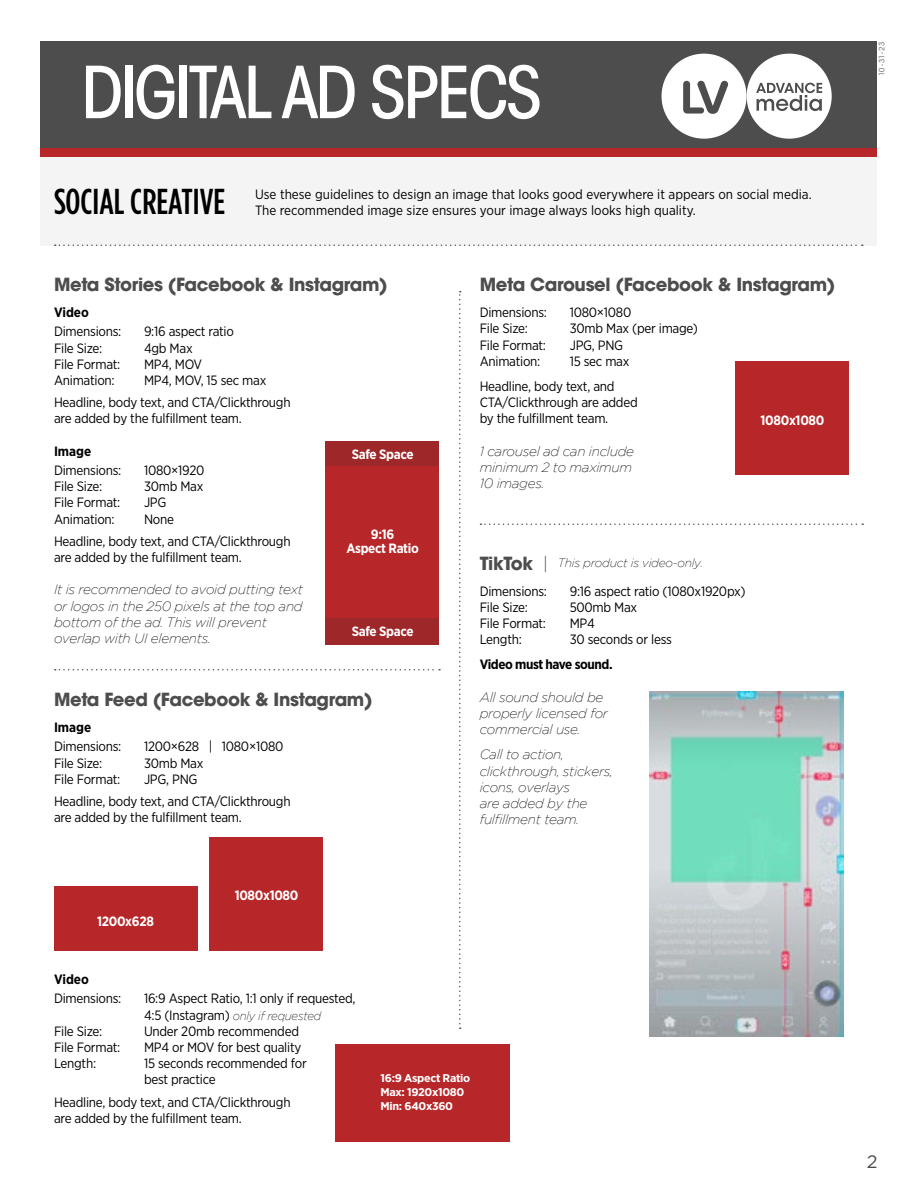
<style>
.page{position:relative;width:918px;height:1188px;background:#fff}
.page>*{position:absolute;margin:0;border:0;box-sizing:border-box;transform-origin:0 0}
.t1{font:500 condensed 70.95px "ITC Avant Garde Std";letter-spacing:-.04em;color:#fff}
.t2{font:500 36px "Gotham Condensed";color:#000}
.t3{font:700 18px "ITC Avant Garde Std";letter-spacing:-.02em;color:#4e4d4d}
.t4{font:18px "Gotham";color:#4e4d4d}
.t5{font:13.5px/22.2px "Gotham Narrow";letter-spacing:-.02em;color:#000}
.t6{font:italic 200 13.5px/16.2px "Gotham";letter-spacing:-.02em;color:#000}
.t7{font:13.5px "Gotham Narrow";color:#000}
.t8{font:700 13.5px/14.1px "Gotham Narrow";letter-spacing:-.025em;color:#fff;text-align:center}
.t9{font:700 13.5px "Gotham Narrow";letter-spacing:-.015em;color:#000}
.t10{font:italic 200 12px "Gotham";letter-spacing:-.02em;color:#000}
.t11{font:italic 200 12px "Gotham";letter-spacing:-.02em;color:#000;scale:.95 1}
.t12{font:700 11.25px/14.2px "Gotham Narrow";letter-spacing:-.025em;color:#fff;scale:1.1 1}
.t13{font:7.5px "ITC Avant Garde Std";color:#4d4d4f}
.s1{font-family:"ITC Avant Garde Std";font-weight:700;font-style:normal;font-size:18px;color:#4e4d4d}
.s2{font-family:"Gotham Narrow";font-weight:300;font-style:normal;font-size:18px;color:#4e4d4d}
.s3{font-family:"Gotham Narrow";font-weight:400;font-style:normal;font-size:13.5px}
</style>
<div class="page">
<div style="left:40px;top:41px;width:838px;height:107px;background:#4e4d4d"></div>
<div style="left:40px;top:148px;width:838px;height:9px;background:#b72729"></div>
<svg style="left:662px;top:54px;width:170px;height:85px"></svg>
<div style="left:40px;top:157px;width:838px;height:88px;background:#f4f4f5"></div>
<svg style="left:459px;top:291px;width:2px;height:738px"></svg>
<svg style="left:55px;top:669px;width:385px;height:1px"></svg>
<svg style="left:480px;top:524px;width:383px;height:1px"></svg>
<svg style="left:55px;top:244px;width:808px;height:2px"></svg>
<div style="left:326px;top:441px;width:114px;height:204px;background:#9e2729"></div>
<div style="left:326px;top:466px;width:114px;height:152px;background:#b72729"></div>
<div style="left:735px;top:362px;width:114px;height:114px;background:#b72729"></div>
<div style="left:209px;top:837px;width:114px;height:114px;background:#b72729"></div>
<div style="left:336px;top:1044px;width:174px;height:98px;background:#b72729"></div>
<div style="left:54px;top:887px;width:143px;height:64px;background:#b72729"></div>
<img style="left:649px;top:692px;width:195px;height:345px">
<h1 class="t1" style="left:81px;top:49px;width:462px">DIGITAL AD SPECS</h1>
<h2 class="t2" style="left:54px;top:182px;width:173px">SOCIAL CREATIVE</h2>
<p class="t7" style="left:255px;top:186px;width:558px">Use these guidelines to design an image that looks good everywhere it appears on social media.</p>
<p class="t7" style="left:255px;top:202px;width:442px">The recommended image size ensures your image always looks high quality.</p>
<h3 class="t3" style="left:54px;top:273px;width:335px">Meta Stories (Facebook &amp; Instagram)</h3>
<p class="t9" style="left:54px;top:304px;width:36px">Video</p>
<p class="t5" style="left:54px;top:320px;width:69px">Dimensions:</p>
<p class="t5" style="left:144px;top:320px;width:91px">9:16 aspect ratio</p>
<p class="t5" style="left:54px;top:337px;width:50px">File Size:</p>
<p class="t5" style="left:144px;top:337px;width:50px">4gb Max</p>
<p class="t5" style="left:54px;top:353px;width:68px">File Format:</p>
<p class="t5" style="left:144px;top:353px;width:60px">MP4, MOV</p>
<p class="t5" style="left:54px;top:369px;width:62px">Animation:</p>
<p class="t5" style="left:54px;top:369px;width:238px;text-indent:90px">MP4, MOV, 15 sec max<br>Headline, body text, and CTA/Clickthrough</p>
<p class="t5" style="left:54px;top:407px;width:189px">are added by the fulfillment team.</p>
<p class="t9" style="left:54px;top:442px;width:39px">Image</p>
<p class="t5" style="left:54px;top:459px;width:69px">Dimensions:</p>
<p class="t5" style="left:144px;top:459px;width:62px">1080×1920</p>
<p class="t5" style="left:54px;top:475px;width:50px">File Size:</p>
<p class="t5" style="left:144px;top:475px;width:61px">30mb Max</p>
<p class="t5" style="left:54px;top:491px;width:68px">File Format:</p>
<p class="t5" style="left:144px;top:491px;width:24px">JPG</p>
<p class="t5" style="left:54px;top:508px;width:62px">Animation:</p>
<p class="t8" style="left:352px;top:447px;width:63px">Safe Space</p>
<p class="t5" style="left:54px;top:508px;width:238px;text-indent:90px">None<br>Headline, body text, and CTA/Clickthrough</p>
<p class="t5" style="left:54px;top:546px;width:189px">are added by the fulfillment team.</p>
<p class="t6" style="left:54px;top:581px;width:251px">It is recommended to avoid putting text or logos in the 250 pixels at the top and bottom of the ad. This will prevent overlap with UI elements.</p>
<p class="t8" style="left:346px;top:527px;width:74px">9:16<br>Aspect Ratio</p>
<p class="t8" style="left:352px;top:624px;width:63px">Safe Space</p>
<h3 class="t3" style="left:54px;top:688px;width:320px">Meta Feed (Facebook &amp; Instagram)</h3>
<p class="t9" style="left:54px;top:719px;width:39px">Image</p>
<p class="t5" style="left:54px;top:735px;width:69px">Dimensions:</p>
<p class="t5" style="left:144px;top:735px;width:141px">1200×628 | 1080×1080</p>
<p class="t5" style="left:54px;top:751px;width:50px">File Size:</p>
<p class="t5" style="left:144px;top:751px;width:61px">30mb Max</p>
<p class="t5" style="left:54px;top:768px;width:68px">File Format:</p>
<p class="t5" style="left:54px;top:768px;width:238px;text-align:center">JPG, PNG<br>Headline, body text, and CTA/Clickthrough</p>
<p class="t5" style="left:54px;top:806px;width:189px">are added by the fulfillment team.</p>
<h3 class="t3" style="left:480px;top:273px;width:357px">Meta Carousel (Facebook &amp; Instagram)</h3>
<p class="t5" style="left:480px;top:301px;width:69px">Dimensions:</p>
<p class="t5" style="left:570px;top:301px;width:63px">1080×1080</p>
<p class="t5" style="left:480px;top:317px;width:50px">File Size:</p>
<p class="t5" style="left:570px;top:317px;width:130px">30mb Max (per image)</p>
<p class="t5" style="left:480px;top:334px;width:68px">File Format:</p>
<p class="t5" style="left:570px;top:334px;width:55px">JPG, PNG</p>
<p class="t5" style="left:480px;top:350px;width:62px">Animation:</p>
<p class="t5" style="left:480px;top:348px;width:151px;line-height:25.2px;text-indent:90px">15 sec max<br>Headline, body text, and</p>
<p class="t5" style="left:480px;top:394px;width:160px;line-height:16.2px">CTA/Clickthrough are added by the fulfillment team.</p>
<p class="t6" style="left:480px;top:443px;width:156px">1 carousel ad can include minimum 2 to maximum<br>10 images.</p>
<p class="t8" style="left:761px;top:413px;width:65px">1080x1080</p>
<p class="t10" style="left:480px;top:556px;width:225px"><span class="s1">TikTok</span> <span class="s2">|</span> This product is video-only.</p>
<p class="t5" style="left:480px;top:579px;width:69px">Dimensions:</p>
<p class="t5" style="left:570px;top:579px;width:177px">9:16 aspect ratio (1080x1920px)</p>
<p class="t5" style="left:480px;top:596px;width:50px">File Size:</p>
<p class="t5" style="left:570px;top:596px;width:69px">500mb Max</p>
<p class="t5" style="left:480px;top:612px;width:68px">File Format:</p>
<p class="t5" style="left:570px;top:612px;width:27px">MP4</p>
<p class="t5" style="left:480px;top:628px;width:44px">Length:</p>
<p class="t5" style="left:570px;top:628px;width:104px">30 seconds or less</p>
<p class="t9" style="left:480px;top:656px;width:134px">Video must have sound.</p>
<p class="t6" style="left:480px;top:689px;width:130px">All sound should be properly licensed for commercial use.</p>
<p class="t6" style="left:480px;top:746px;width:134px">Call to action, clickthrough, stickers, icons, overlays<br>are added by the fulfillment team.</p>
<p class="t8" style="left:97px;top:914px;width:58px">1200x628</p>
<p class="t8" style="left:235px;top:889px;width:65px">1080x1080</p>
<p class="t9" style="left:54px;top:971px;width:36px">Video</p>
<p class="t5" style="left:54px;top:987px;width:69px">Dimensions:</p>
<p class="t5" style="left:144px;top:987px;width:213px">16:9 Aspect Ratio, 1:1 only if requested,</p>
<p class="t11" style="left:144px;top:1009px;width:188px"><span class="s3">4:5 (Instagram)</span> only if requested</p>
<p class="t5" style="left:54px;top:1020px;width:50px">File Size:</p>
<p class="t5" style="left:144px;top:1020px;width:157px">Under 20mb recommended</p>
<p class="t5" style="left:54px;top:1036px;width:68px">File Format:</p>
<p class="t5" style="left:144px;top:1036px;width:159px">MP4 or MOV for best quality</p>
<p class="t5" style="left:54px;top:1052px;width:44px">Length:</p>
<p class="t5" style="left:144px;top:1055px;width:164px;line-height:16.2px">15 seconds recommended for best practice</p>
<p class="t5" style="left:54px;top:1093px;width:238px;line-height:16.2px">Headline, body text, and CTA/Clickthrough are added by the fulfillment team.</p>
<p class="t12" style="left:381px;top:1071px;width:83px">16:9 Aspect Ratio<br>Max: 1920x1080<br>Min: 640x360</p>
<p class="t13" style="left:877px;top:76px;width:36px;rotate:-90deg">10-31-23</p>
<h3 class="t4" style="left:867px;top:1152px;width:12px">2</h3>
</div>
